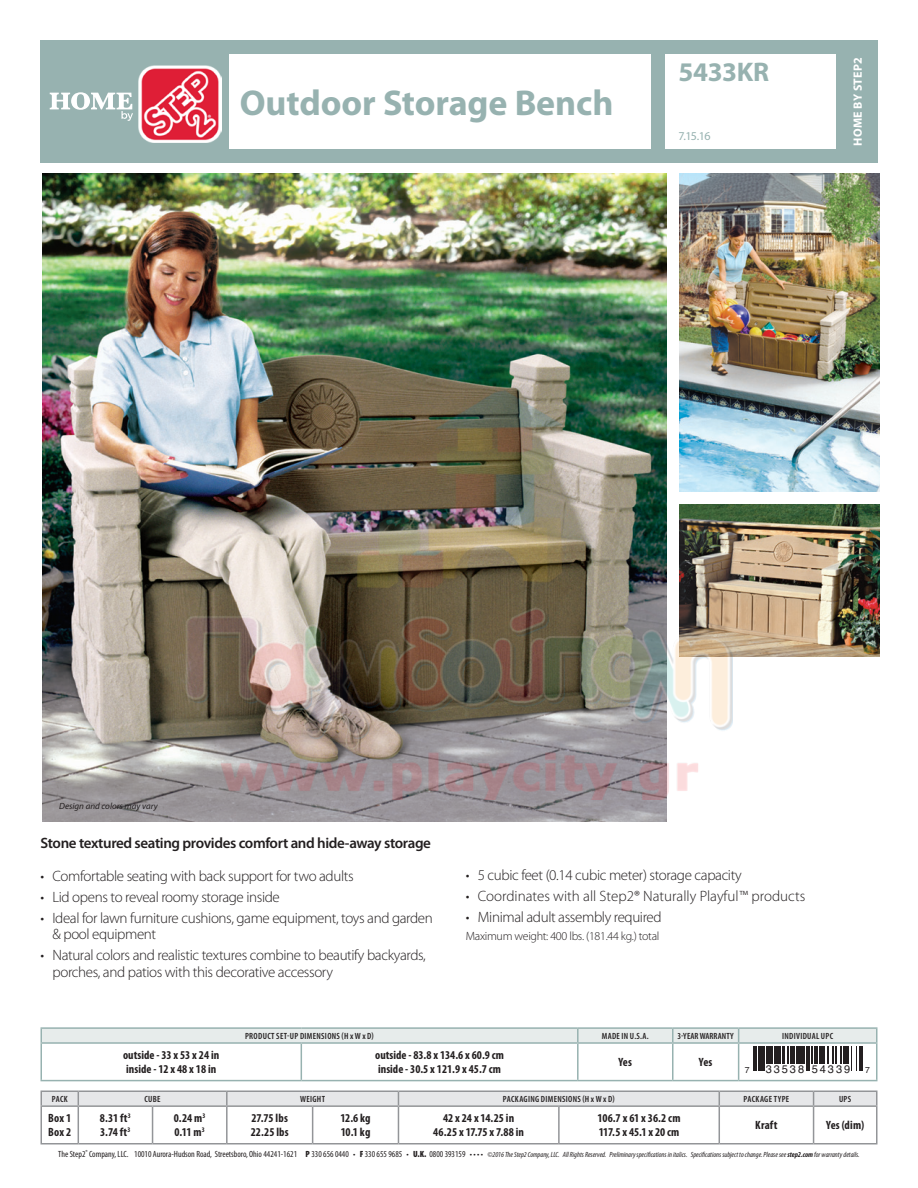
<style>
.page{position:relative;width:918px;height:1188px;background:#fff}
.page>*{position:absolute;margin:0;border:0;box-sizing:border-box;transform-origin:0 0}
.t1{font:700 36px "Myriad Pro";letter-spacing:-.005em;color:#97b2b0}
.t2{font:700 27px "Myriad Pro";letter-spacing:-.01em;color:#97b2b0}
.t3{font:300 15px/16.5px "Myriad Pro";letter-spacing:-.025em;color:#231f20}
.t4{font:600 15px "Myriad Pro";letter-spacing:-.025em;color:#231f20}
.t5{font:300 15px "Myriad Pro";color:#231f20}
.t6{font:700 condensed 12px "Myriad Pro";color:#231f20}
.t7{font:300 12px "Myriad Pro";letter-spacing:-.025em;color:#231f20}
.t8{font:700 12px "Myriad Pro";letter-spacing:.03em;color:#fff}
.t9{font:12px "Myriad Pro";color:#97b2b0}
.t10{font:11.1px "Helvetica";letter-spacing:.17em;color:#231f20}
.t11{font:600 condensed 9px "Myriad Pro";letter-spacing:.035em;color:#231f20}
.t12{font:italic 9px "Myriad Pro";color:#231f20}
.t13{font:600 condensed 9px "Myriad Pro";letter-spacing:.005em;color:#231f20}
.t14{font:8.55px "Helvetica";color:#231f20}
.t15{font:italic condensed 7.5px "Myriad Pro";color:#231f20}
.s1{font-style:normal;font-size:9px}
.s2{font-weight:900;font-style:normal;font-size:9px}
.s3{font-weight:700}
</style>
<div class="page">
<img style="left:42px;top:174px;width:624px;height:648px">
<img style="left:680px;top:174px;width:199px;height:317px">
<img style="left:733px;top:505px;width:146px;height:152px">
<hr style="left:40px;top:1027px;width:261px;height:2px;background:#97b2b0">
<hr style="left:301px;top:1027px;width:277px;height:2px;background:#97b2b0">
<hr style="left:578px;top:1027px;width:95px;height:2px;background:#97b2b0">
<hr style="left:673px;top:1027px;width:66px;height:2px;background:#97b2b0">
<hr style="left:739px;top:1027px;width:139px;height:2px;background:#97b2b0">
<hr style="left:40px;top:1044px;width:2px;height:36px;background:#97b2b0">
<hr style="left:301px;top:1044px;width:1px;height:36px;background:#97b2b0">
<hr style="left:577px;top:1044px;width:2px;height:36px;background:#97b2b0">
<hr style="left:672px;top:1044px;width:2px;height:36px;background:#97b2b0">
<hr style="left:738px;top:1044px;width:1px;height:36px;background:#97b2b0">
<hr style="left:876px;top:1044px;width:2px;height:36px;background:#97b2b0">
<hr style="left:40px;top:1080px;width:261px;height:1px;background:#97b2b0">
<hr style="left:301px;top:1080px;width:277px;height:1px;background:#97b2b0">
<hr style="left:578px;top:1080px;width:95px;height:1px;background:#97b2b0">
<hr style="left:673px;top:1080px;width:66px;height:1px;background:#97b2b0">
<hr style="left:739px;top:1080px;width:139px;height:1px;background:#97b2b0">
<svg style="left:40px;top:1028px;width:838px;height:43px"></svg>
<hr style="left:40px;top:1107px;width:2px;height:36px;background:#939598">
<hr style="left:78px;top:1107px;width:1px;height:36px;background:#939598">
<hr style="left:152px;top:1107px;width:1px;height:36px;background:#939598">
<hr style="left:226px;top:1107px;width:2px;height:36px;background:#939598">
<hr style="left:312px;top:1107px;width:1px;height:36px;background:#939598">
<hr style="left:398px;top:1107px;width:1px;height:36px;background:#939598">
<hr style="left:558px;top:1107px;width:2px;height:36px;background:#939598">
<hr style="left:719px;top:1107px;width:1px;height:36px;background:#939598">
<hr style="left:813px;top:1107px;width:1px;height:36px;background:#939598">
<hr style="left:876px;top:1107px;width:2px;height:36px;background:#939598">
<hr style="left:40px;top:1143px;width:38px;height:1px;background:#939598">
<hr style="left:78px;top:1143px;width:75px;height:1px;background:#939598">
<hr style="left:153px;top:1143px;width:74px;height:1px;background:#939598">
<hr style="left:227px;top:1143px;width:86px;height:1px;background:#939598">
<hr style="left:313px;top:1143px;width:85px;height:1px;background:#939598">
<hr style="left:398px;top:1143px;width:161px;height:1px;background:#939598">
<hr style="left:559px;top:1143px;width:160px;height:1px;background:#939598">
<hr style="left:719px;top:1143px;width:95px;height:1px;background:#939598">
<hr style="left:814px;top:1143px;width:63px;height:1px;background:#939598">
<hr style="left:40px;top:1090px;width:38px;height:2px;background:#939598">
<hr style="left:78px;top:1090px;width:75px;height:2px;background:#939598">
<hr style="left:153px;top:1090px;width:74px;height:2px;background:#939598">
<hr style="left:227px;top:1090px;width:86px;height:2px;background:#939598">
<hr style="left:313px;top:1090px;width:85px;height:2px;background:#939598">
<hr style="left:398px;top:1090px;width:161px;height:2px;background:#939598">
<hr style="left:559px;top:1090px;width:160px;height:2px;background:#939598">
<hr style="left:719px;top:1090px;width:95px;height:2px;background:#939598">
<hr style="left:814px;top:1090px;width:63px;height:2px;background:#939598">
<svg style="left:40px;top:1091px;width:838px;height:15px;background:#dfe0e2"></svg>
<hr style="left:40px;top:1105px;width:38px;height:2px;background:#939598">
<hr style="left:78px;top:1105px;width:75px;height:2px;background:#939598">
<hr style="left:153px;top:1105px;width:74px;height:2px;background:#939598">
<hr style="left:227px;top:1105px;width:86px;height:2px;background:#939598">
<hr style="left:313px;top:1105px;width:85px;height:2px;background:#939598">
<hr style="left:398px;top:1105px;width:161px;height:2px;background:#939598">
<hr style="left:559px;top:1105px;width:160px;height:2px;background:#939598">
<hr style="left:719px;top:1105px;width:95px;height:2px;background:#939598">
<hr style="left:814px;top:1105px;width:63px;height:2px;background:#939598">
<div style="left:166px;top:149px;width:712px;height:14px;background:#97b2b0"></div>
<div style="left:40px;top:40px;width:190px;height:123px;background:#97b2b0"></div>
<div style="left:836px;top:40px;width:42px;height:123px;background:#97b2b0"></div>
<img style="left:138px;top:65px;width:83px;height:78px">
<svg style="left:50px;top:92px;width:83px;height:29px"></svg>
<div style="left:166px;top:40px;width:712px;height:14px;background:#97b2b0"></div>
<div style="left:651px;top:40px;width:14px;height:123px;background:#97b2b0"></div>
<img style="left:185px;top:388px;width:548px;height:412px">
<p class="t1" style="left:240px;top:83px;width:375px">Outdoor Storage Bench</p>
<p class="t2" style="left:678px;top:56px;width:92px">5433KR</p>
<p class="t9" style="left:678px;top:130px;width:34px">7.15.16</p>
<p class="t8" style="left:851px;top:146px;width:91px;rotate:-90deg">HOME BY STEP2</p>
<p class="t12" style="left:59px;top:802px;width:100px">Design and colors may vary</p>
<p class="t4" style="left:40px;top:834px;width:392px">Stone textured seating provides comfort and hide-away storage</p>
<p class="t3" style="left:40px;top:868px;width:315px">• Comfortable seating with back support for two adults</p>
<p class="t3" style="left:40px;top:889px;width:241px">• Lid opens to reveal roomy storage inside</p>
<p class="t3" style="left:40px;top:910px;width:394px">• Ideal for lawn furniture cushions, game equipment, toys and garden</p>
<p class="t3" style="left:52px;top:926px;width:105px">&amp; pool equipment</p>
<p class="t3" style="left:52px;top:947px;width:375px;text-indent:-12px">• Natural colors and realistic textures combine to beautify backyards, porches, and patios with this decorative accessory</p>
<p class="t3" style="left:466px;top:867px;width:278px">• 5 cubic feet (0.14 cubic meter) storage capacity</p>
<p class="t5" style="left:466px;top:888px;width:341px">• Coordinates with all Step2® Naturally Playful™ products</p>
<p class="t3" style="left:466px;top:909px;width:197px">• Minimal adult assembly required</p>
<p class="t7" style="left:466px;top:930px;width:195px">Maximum weight: 400 lbs. (181.44 kg.) total</p>
<p class="t11" style="left:245px;top:1031px;width:130px">PRODUCT SET-UP DIMENSIONS (H x W x D)</p>
<p class="t11" style="left:602px;top:1031px;width:49px">MADE IN U.S.A.</p>
<p class="t13" style="left:678px;top:1031px;width:58px">3-YEAR WARRANTY</p>
<p class="t11" style="left:782px;top:1031px;width:53px">INDIVIDUAL UPC</p>
<p class="t6" style="left:123px;top:1048px;width:98px">outside - 33 x 53 x 24 in</p>
<p class="t6" style="left:126px;top:1062px;width:91px">inside - 12 x 48 x 18 in</p>
<p class="t6" style="left:375px;top:1048px;width:130px">outside - 83.8 x 134.6 x 60.9 cm</p>
<p class="t6" style="left:378px;top:1062px;width:124px">inside - 30.5 x 121.9 x 45.7 cm</p>
<p class="t6" style="left:618px;top:1055px;width:15px">Yes</p>
<p class="t6" style="left:699px;top:1055px;width:15px">Yes</p>
<p class="t14" style="left:745px;top:1064px;width:6px">7</p>
<p class="t10" style="left:766px;top:1061px;width:86px">33538 54339</p>
<p class="t14" style="left:865px;top:1064px;width:6px">7</p>
<p class="t11" style="left:52px;top:1094px;width:17px">PACK</p>
<p class="t11" style="left:144px;top:1094px;width:18px">CUBE</p>
<p class="t11" style="left:300px;top:1094px;width:26px">WEIGHT</p>
<p class="t11" style="left:503px;top:1094px;width:113px">PACKAGING DIMENSIONS (H x W x D)</p>
<p class="t11" style="left:744px;top:1094px;width:47px">PACKAGE TYPE</p>
<p class="t11" style="left:839px;top:1094px;width:14px">UPS</p>
<p class="t6" style="left:48px;top:1111px;width:24px">Box 1</p>
<p class="t6" style="left:48px;top:1126px;width:24px">Box 2</p>
<p class="t6" style="left:100px;top:1111px;width:32px">8.31 ft<sup>3</sup></p>
<p class="t6" style="left:100px;top:1126px;width:32px">3.74 ft<sup>3</sup></p>
<p class="t6" style="left:174px;top:1111px;width:33px">0.24 m<sup>3</sup></p>
<p class="t6" style="left:175px;top:1126px;width:32px">0.11 m<sup>3</sup></p>
<p class="t6" style="left:252px;top:1111px;width:38px">27.75 lbs</p>
<p class="t6" style="left:251px;top:1126px;width:39px">22.25 lbs</p>
<p class="t6" style="left:340px;top:1111px;width:32px">12.6 kg</p>
<p class="t6" style="left:341px;top:1126px;width:31px">10.1 kg</p>
<p class="t6" style="left:443px;top:1111px;width:73px">42 x 24 x 14.25 in</p>
<p class="t6" style="left:433px;top:1126px;width:92px">46.25 x 17.75 x 7.88 in</p>
<p class="t6" style="left:598px;top:1111px;width:85px">106.7 x 61 x 36.2 cm</p>
<p class="t6" style="left:599px;top:1126px;width:82px">117.5 x 45.1 x 20 cm</p>
<p class="t6" style="left:755px;top:1118px;width:24px">Kraft</p>
<p class="t6" style="left:826px;top:1118px;width:39px">Yes (dim)</p>
<p class="t15" style="left:58px;top:1151px;width:803px"><span class="s1">The Step2</span><sup>®</sup> <span class="s1">Company, LLC. 10010 Aurora-Hudson Road, Streetsboro, Ohio 44241-1621</span> <span class="s2">P</span> <span class="s1">330 656 0440 •</span> <span class="s2">F</span> <span class="s1">330 655 9685 •</span> <span class="s2">U.K.</span> <span class="s1">0800 393159 • • • •</span> ©2016 The Step2 Company, LLC. All Rights Reserved. Preliminary specifications in italics. Specifications subject to change. Please see <span class="s3">step2.com</span> for warranty details.</p>
</div>
